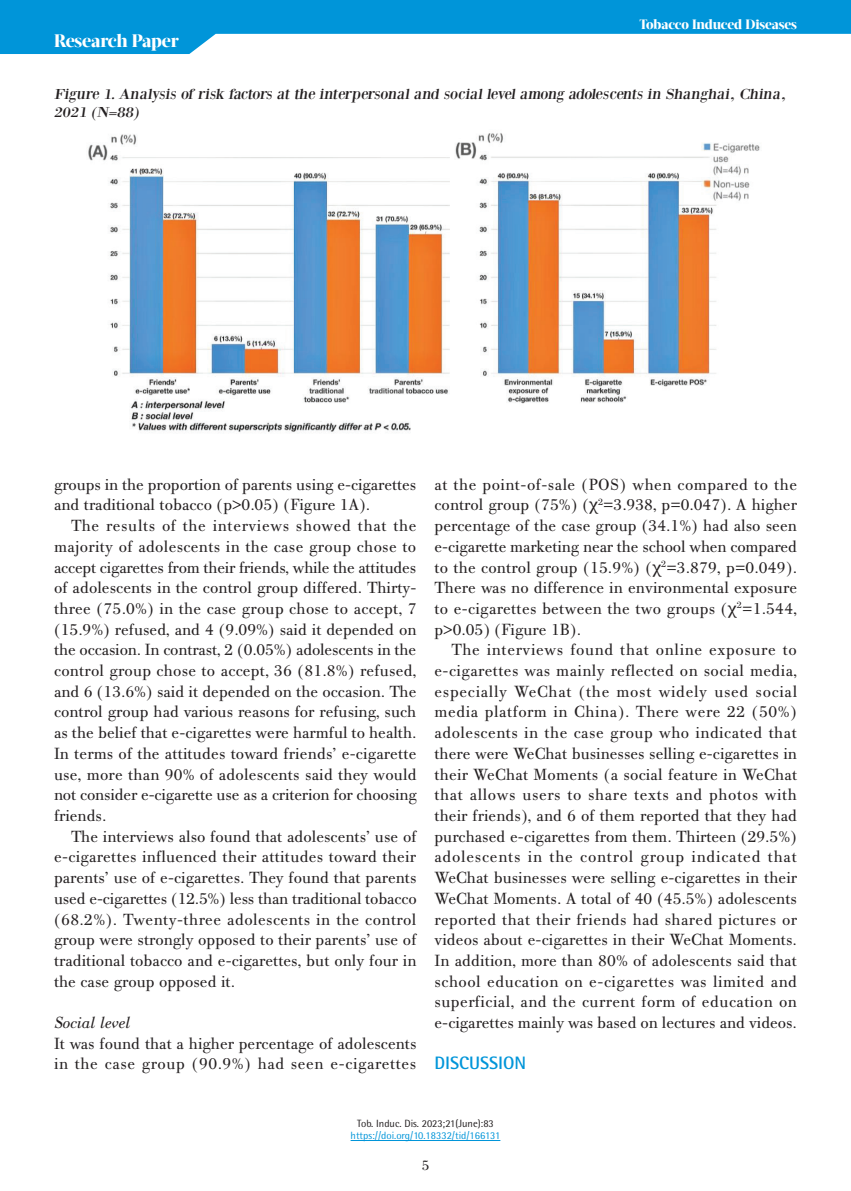
<style>
.page{position:relative;width:851px;height:1191px;background:#fff}
.page>*{position:absolute;margin:0;border:0;box-sizing:border-box;transform-origin:0 0}
.t1{font:italic 700 18px "Times New Roman";color:#231f20}
.t2{font:800 18px "Acta Display W04";letter-spacing:-.01em;color:#fff}
.t3{font:700 18px "Rotis Semi Sans Hel";color:#0095d9}
.t4{font:17.25px/20.7px "PF Bodoni Text";color:#231f20;text-align:justify}
.t5{font:italic 17.25px "PF Bodoni Text";color:#231f20}
.t6{font:15px/18px "Bodoni XT";color:#231f20;scale:1.1 1}
.t7{font:15px "PF Bodoni Text";color:#231f20}
.t8{font:800 13.5px "Acta Display W04";letter-spacing:-.01em;color:#fff}
.t9{font:10.5px "Rotis Semi Sans Hel";color:#0095d9}
.t10{font:10.5px "Rotis Semi Sans Hel";color:#231f20}
.s1{font-family:"Georgia"}
</style>
<div class="page">
<svg style="left:0;top:0;width:850px;height:54px;fill:#0095d9"></svg>
<hr style="left:350px;top:1140px;width:150px;height:1px;background:#0095d9">
<img style="left:88px;top:133px;width:672px;height:299px">
<p class="t2" style="left:54px;top:30px;width:126px">Research Paper</p>
<p class="t8" style="left:639px;top:17px;width:159px">Tobacco Induced Diseases</p>
<p class="t6" style="left:54px;top:85px;width:669px">Figure 1. Analysis of risk factors at the interpersonal and social level among adolescents in Shanghai, China,<br>2021 (N=88)</p>
<p class="t4" style="left:54px;top:474px;width:364px">groups in the proportion of parents using e-cigarettes and traditional tobacco (p&gt;0.05) (Figure 1A).</p>
<p class="t4" style="left:54px;top:515px;width:364px;text-indent:17px">The results of the interviews showed that the majority of adolescents in the case group chose to accept cigarettes from their friends, while the attitudes of adolescents in the control group differed. Thirty&shy;three (75.0%) in the case group chose to accept, 7 (15.9%) refused, and 4 (9.09%) said it depended on the occasion. In contrast, 2 (0.05%) adolescents in the control group chose to accept, 36 (81.8%) refused, and 6 (13.6%) said it depended on the occasion. The control group had various reasons for refusing, such as the belief that e-cigarettes were harmful to health.<br>In terms of the attitudes toward friends’ e-cigarette use, more than 90% of adolescents said they would not consider e-cigarette use as a criterion for choosing friends.</p>
<p class="t4" style="left:54px;top:826px;width:364px;text-indent:17px">The interviews also found that adolescents’ use of e-cigarettes influenced their attitudes toward their parents’ use of e-cigarettes. They found that parents used e-cigarettes (12.5%) less than traditional tobacco (68.2%). Twenty-three adolescents in the control group were strongly opposed to their parents’ use of traditional tobacco and e-cigarettes, but only four in the case group opposed it.</p>
<p class="t5" style="left:54px;top:1013px;width:78px">Social level</p>
<p class="t4" style="left:54px;top:1033px;width:364px">It was found that a higher percentage of adolescents in the case group (90.9%) had seen e-cigarettes</p>
<p class="t1" style="left:87px;top:490px;width:231px">Shanghai, China, 2021 (N=88)</p>
<p class="t4" style="left:434px;top:474px;width:364px">at the point-of-sale (POS) when compared to the control group (75%) (<span class="s1">χ</span><sup>2</sup>=3.938, p=0.047). A higher percentage of the case group (34.1%) had also seen e-cigarette marketing near the school when compared to the control group (15.9%) (<span class="s1">χ</span><sup>2</sup>=3.879, p=0.049).<br>There was no difference in environmental exposure to e-cigarettes between the two groups (<span class="s1">χ</span><sup>2</sup>=1.544, p&gt;0.05) (Figure 1B).</p>
<p class="t4" style="left:434px;top:639px;width:364px;text-indent:17px">The interviews found that online exposure to e-cigarettes was mainly reflected on social media, especially WeChat (the most widely used social media platform in China). There were 22 (50%) adolescents in the case group who indicated that there were WeChat businesses selling e-cigarettes in their WeChat Moments (a social feature in WeChat that allows users to share texts and photos with their friends), and 6 of them reported that they had purchased e-cigarettes from them. Thirteen (29.5%) adolescents in the control group indicated that WeChat businesses were selling e-cigarettes in their WeChat Moments. A total of 40 (45.5%) adolescents reported that their friends had shared pictures or videos about e-cigarettes in their WeChat Moments.<br>In addition, more than 80% of adolescents said that school education on e-cigarettes was limited and superficial, and the current form of education on e-cigarettes mainly was based on lectures and videos.</p>
<p class="t3" style="left:434px;top:1052px;width:93px">DISCUSSION</p>
<p class="t10" style="left:357px;top:1116px;width:138px">Tob. Induc. Dis. 2023;21(June):83</p>
<p class="t9" style="left:350px;top:1129px;width:151px">https://doi.org/10.18332/tid/166131</p>
<p class="t7" style="left:421px;top:1156px;width:9px">5</p>
</div>
